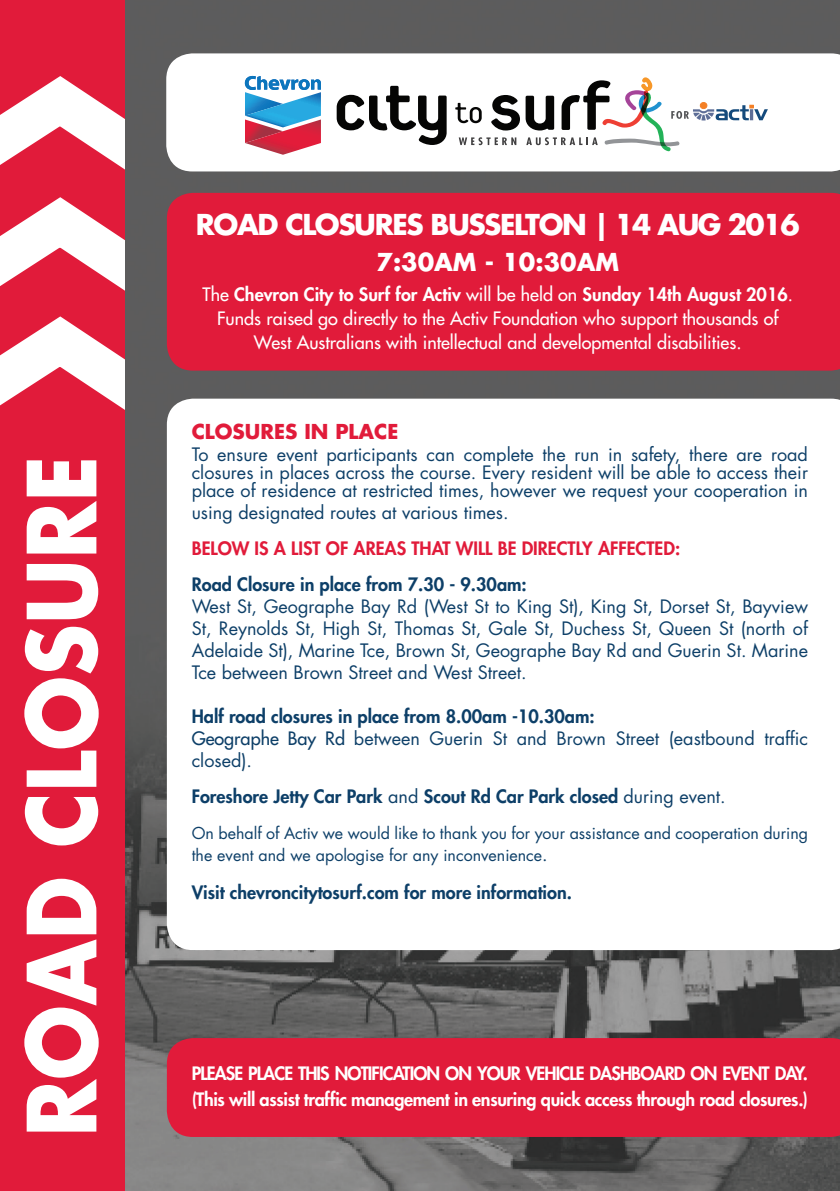
<style>
.page{position:relative;width:840px;height:1191px;background:#fff}
.page>*{position:absolute;margin:0;border:0;box-sizing:border-box;transform-origin:0 0}
.t1{font:700 92.4px "Futura Std";color:#fff;scale:.91 1}
.t2{font:700 28px "Futura Std";letter-spacing:-.05em;color:#fff}
.t3{font:700 24px "Futura Std";color:#fff}
.t4{font:700 20px "Futura Std";color:#e11b3a}
.t5{font:18px/22px "Futura Std";color:#0d3f68;text-align:justify}
.t6{font:500 18px/24px "Futura Std";color:#fff;text-align:center}
.t7{font:800 18px "Futura Std";color:#0d3f68}
.t8{font:800 18px/26px "Futura Std";letter-spacing:-.02em;color:#fff}
.t9{font:800 18px "Futura Std";color:#e11b3a}
.t10{font:16px/22px "Futura Std";color:#0d3f68}
.s1{font-weight:800}
.s2{font-weight:500}
.s3{font-weight:400}
.s4{font-size:18px}
</style>
<div class="page">
<div style="left:0;top:0;width:125px;height:1191px;background:#e11b3a"></div>
<svg style="left:0;top:51px;width:125px;height:400px"></svg>
<img style="left:125px;top:0;width:714px;height:1191px">
<svg style="left:167px;top:398px;width:672px;height:552px"></svg>
<div style="left:167px;top:193px;width:672px;height:177px;background:#e11b3a"></div>
<div style="left:167px;top:1038px;width:672px;height:99px;background:#e11b3a"></div>
<svg style="left:166px;top:53px;width:673px;height:118px"></svg>
<svg style="left:245px;top:76px;width:76px;height:79px"></svg>
<svg style="left:336px;top:86px;width:110px;height:59px"></svg>
<svg style="left:455px;top:103px;width:26px;height:20px"></svg>
<svg style="left:490px;top:95px;width:29px;height:35px"></svg>
<svg style="left:458px;top:137px;width:58px;height:8px"></svg>
<svg style="left:525px;top:77px;width:242px;height:74px"></svg>
<p class="t1" style="left:0;top:1137px;width:750px;rotate:-90deg">ROAD CLOSURE</p>
<p class="t2" style="left:196px;top:206px;width:605px">ROAD CLOSURES BUSSELTON | 14 AUG 2016</p>
<p class="t3" style="left:376px;top:246px;width:244px">7:30AM - 10:30AM</p>
<p class="t6" style="left:202px;top:282px;width:591px">The <span class="s1">Chevron City to Surf for Activ</span> will be held on <span class="s1">Sunday 14th August 2016</span>.<br>Funds raised go directly to the Activ Foundation who support thousands of<br>West Australians with intellectual and developmental disabilities.</p>
<p class="t4" style="left:192px;top:418px;width:208px">CLOSURES IN PLACE</p>
<p class="t5" style="left:192px;top:445px;width:617px;line-height:18px">To ensure event participants can complete the run in safety, there are road closures in places across the course. Every resident will be able to access their place of residence at restricted times, however we request your cooperation in</p>
<p class="t5" style="left:192px;top:501px;width:318px">using designated routes at various times.</p>
<p class="t9" style="left:192px;top:536px;width:489px">BELOW IS A LIST OF AREAS THAT WILL BE DIRECTLY AFFECTED:</p>
<p class="t7" style="left:192px;top:572px;width:336px">Road Closure in place from 7.30 - 9.30am:</p>
<p class="t5" style="left:192px;top:595px;width:617px">West St, Geographe Bay Rd (West St to King St), King St, Dorset St, Bayview St, Reynolds St, High St, Thomas St, Gale St, Duchess St, Queen St (north of Adelaide St), Marine Tce, Brown St, Geographe Bay Rd and Guerin St. Marine Tce between Brown Street and West Street.</p>
<p class="t7" style="left:192px;top:704px;width:404px">Half road closures in place from 8.00am -10.30am:</p>
<p class="t5" style="left:192px;top:727px;width:617px"><span class="s2">Geographe Bay Rd</span> between Guerin St and Brown Street (eastbound traffic closed).</p>
<p class="t7" style="left:192px;top:784px;width:535px">Foreshore Jetty Car Park <span class="s3">and</span> Scout Rd Car Park closed <span class="s3">during event.</span></p>
<p class="t10" style="left:192px;top:822px;width:617px">On behalf of Activ we would like to thank you for your assistance and cooperation during the event and we apologise for any inconvenience<span class="s4">.</span></p>
<p class="t7" style="left:192px;top:880px;width:381px">Visit chevroncitytosurf.com for more information.</p>
<p class="t8" style="left:192px;top:1060px;width:617px">PLEASE PLACE THIS NOTIFICATION ON YOUR VEHICLE DASHBOARD ON EVENT DAY. (This will assist traffic management in ensuring quick access through road closures.)</p>
</div>
